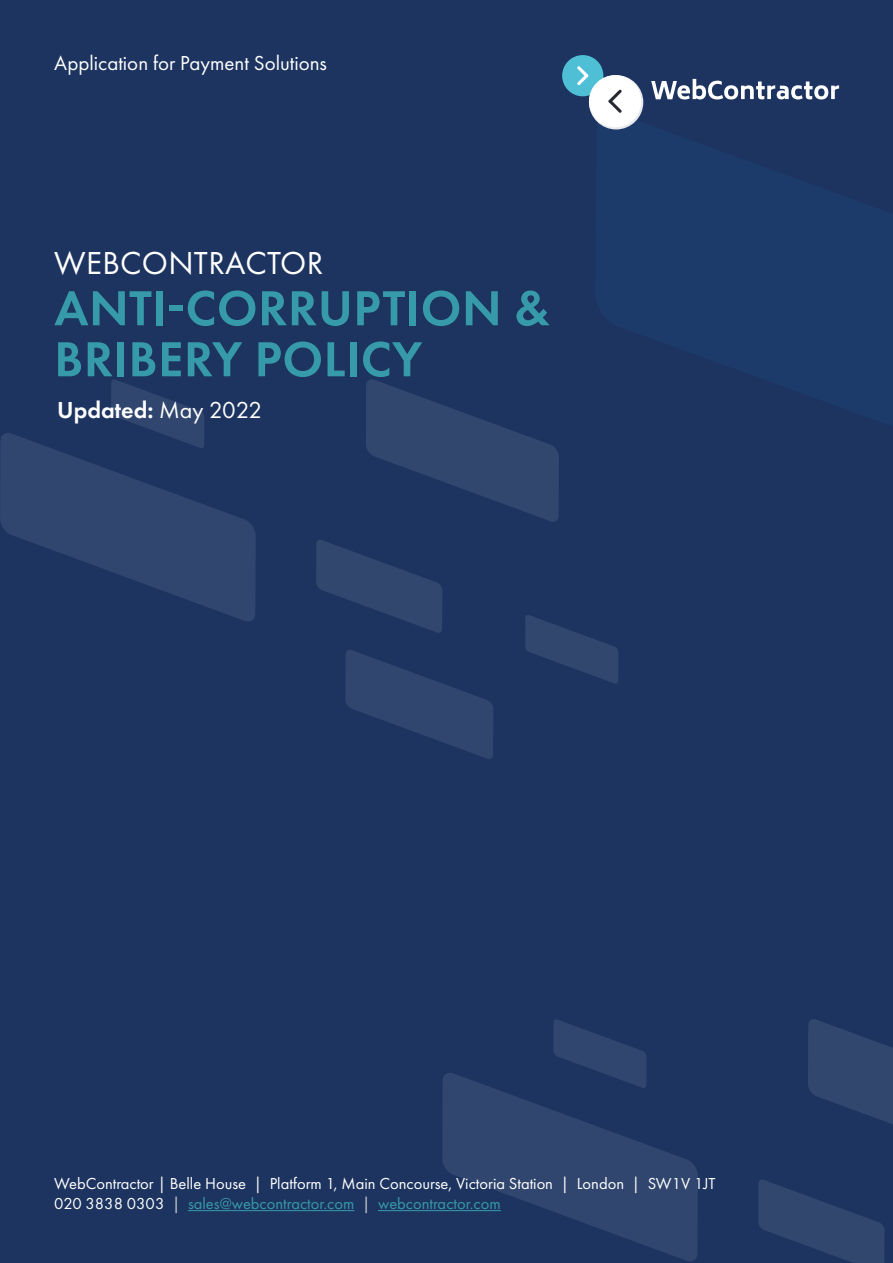
<style>
.page{position:relative;width:893px;height:1263px;background:#1d3460}
.page>*{position:absolute;margin:0;border:0;box-sizing:border-box;transform-origin:0 0}
.t1{font:600 51px/51px "Futura PT";letter-spacing:.01em;color:#379aaa}
.t2{font:33px "Futura PT";letter-spacing:.01em;color:#fff}
.t3{font:600 24px "Futura PT";color:#fff}
.t4{font:21px "Futura PT";color:#fff}
.t5{font:16.5px/19.5px "Futura PT";color:#fff}
.s1{font-weight:400}
.s2{color:#cfd1d2}
.s3{color:#379aaa}
</style>
<div class="page">
<svg style="left:0;top:433px;width:256px;height:188px;fill:#31466e"></svg>
<svg style="left:366px;top:379px;width:193px;height:143px"></svg>
<svg style="left:316px;top:540px;width:126px;height:93px"></svg>
<svg style="left:345px;top:650px;width:148px;height:109px"></svg>
<svg style="left:525px;top:615px;width:93px;height:69px"></svg>
<svg style="left:111px;top:379px;width:93px;height:69px"></svg>
<svg style="left:595px;top:112px;width:298px;height:314px;fill:#1c3b6b"></svg>
<svg style="left:651px;top:79px;width:188px;height:20px"></svg>
<svg style="left:589px;top:75px;width:54px;height:54px"></svg>
<div style="left:562px;top:55px;width:41px;height:41px;background:#4fbfd6;border-radius:50%"></div>
<svg style="left:577px;top:66px;width:11px;height:19px"></svg>
<div style="left:589px;top:75px;width:52px;height:52px;background:#fff;border-radius:50%"></div>
<svg style="left:608px;top:90px;width:14px;height:23px"></svg>
<svg style="left:442px;top:1073px;width:256px;height:188px;fill:#31466e"></svg>
<svg style="left:808px;top:1019px;width:85px;height:105px"></svg>
<svg style="left:758px;top:1180px;width:126px;height:83px"></svg>
<svg style="left:553px;top:1019px;width:93px;height:69px"></svg>
<hr style="left:188px;top:1210px;width:166px;height:1px;background:#379aaa">
<hr style="left:378px;top:1210px;width:123px;height:1px;background:#379aaa">
<p class="t4" style="left:54px;top:51px;width:274px">Application for Payment Solutions</p>
<h2 class="t2" style="left:54px;top:244px;width:271px">WEBCONTRACTOR</h2>
<h1 class="t1" style="left:54px;top:282px;width:497px">ANTI-CORRUPTION &amp;<br>BRIBERY POLICY</h1>
<h3 class="t3" style="left:57px;top:395px;width:206px">Updated: <span class="s1">May 2022</span></h3>
<p class="t5" style="left:54px;top:1174px;width:663px">WebContractor | Belle House | Platform 1, Main Concourse, Victoria Station | London | SW1V 1JT<br>020 3838 0303 <span class="s2">|</span> <span class="s3">sales@webcontractor.com</span> <span class="s2">|</span> <span class="s3">webcontractor.com</span></p>
</div>
